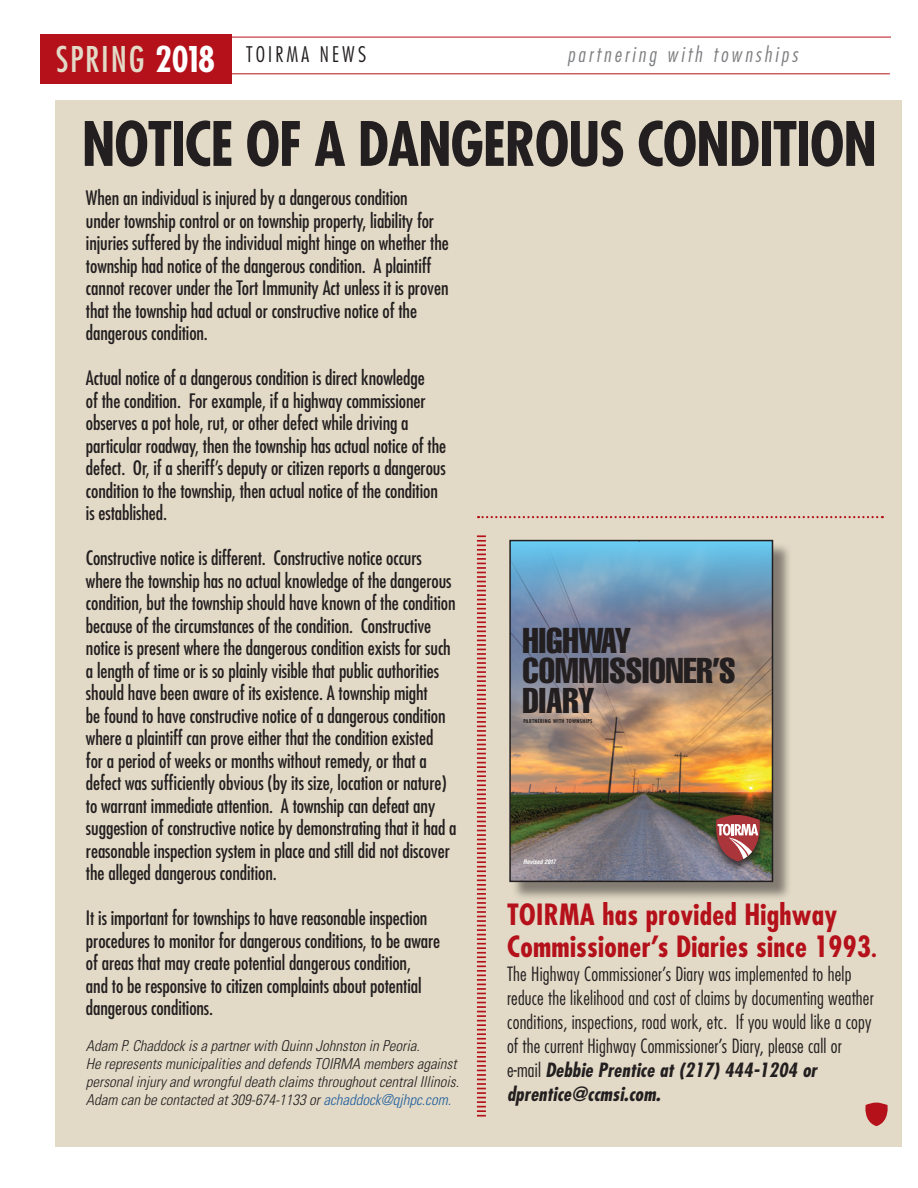
<style>
.page{position:relative;width:918px;height:1188px;background:#fff}
.page>*{position:absolute;margin:0;border:0;box-sizing:border-box;transform-origin:0 0}
.t1{font:700 condensed 59.55px "Futura";letter-spacing:-.02em;color:#231f20}
.t2{font:extra-condensed 35.25px/29.7px "Helvetica";color:#231f20}
.t3{font:condensed 34.5px "Futura";letter-spacing:.05em;color:#e2dac6}
.t4{font:700 condensed 28.5px/31.5px "Futura";letter-spacing:.01em;color:#b5111b}
.t5{font:italic 300 condensed 21px "Futura";letter-spacing:.15em;color:#7f8083}
.t6{font:300 condensed 21px "Futura";letter-spacing:.15em;color:#231f20}
.t7{font:condensed 19.35px/22.5px "Futura";letter-spacing:-.005em;color:#231f20}
.t8{font:300 condensed 19.2px/24px "Futura";letter-spacing:.01em;color:#231f20}
.t9{font:italic 300 condensed 15px/18px "Univers";color:#231f20}
.t10{font:italic 700 condensed 6px "Helvetica";color:#fff}
.t11{font:700 condensed 5.1px "Futura";letter-spacing:.065em;color:#231f20}
.s1{font-weight:700;color:#fff}
.s2{color:#215e9f}
.s3{font-size:21px}
.s4{font-weight:700;font-style:italic}
</style>
<div class="page">
<hr style="left:191px;top:37px;width:700px;height:1px;background:#b5111b">
<div style="left:40px;top:34px;width:192px;height:50px;background:#b5111b"></div>
<hr style="left:191px;top:73px;width:699px;height:1px;background:#b5111b">
<div style="left:55px;top:100px;width:846px;height:1047px;background:#e2dac6"></div>
<svg style="left:865px;top:1103px;width:23px;height:23px"></svg>
<svg style="left:477px;top:535px;width:9px;height:582px"></svg>
<div style="left:512px;top:542px;width:280px;height:359px;background:#231f20;opacity:.5"></div>
<img style="left:511px;top:615px;width:260px;height:265px">
<div style="left:711px;top:815px;width:55px;height:57px;background:#231f20;opacity:.75"></div>
<svg style="left:714px;top:815px;width:49px;height:46px;background:#9c6461"></svg>
<svg style="left:511px;top:542px;width:260px;height:73px;background:#6fa5c7"></svg>
<svg style="left:779px;top:542px;width:4px;height:3px"></svg>
<svg style="left:779px;top:885px;width:4px;height:4px"></svg>
<div style="left:509px;top:540px;width:264px;height:342px;border:1px solid #231f20"></div>
<svg style="left:478px;top:516px;width:405px;height:2px"></svg>
<p class="t3" style="left:56px;top:37px;width:160px">SPRING <span class="s1">2018</span></p>
<p class="t6" style="left:246px;top:41px;width:122px">TOIRMA NEWS</p>
<p class="t5" style="left:567px;top:41px;width:232px">partnering with townships</p>
<p class="t1" style="left:82px;top:105px;width:797px">NOTICE OF A DANGEROUS CONDITION</p>
<p class="t7" style="left:86px;top:186px;width:364px">When an individual is injured by a dangerous condition<br>under township control or on township property, liability for injuries suffered by the individual might hinge on whether the township had notice of the dangerous condition. A plaintiff cannot recover under the Tort Immunity Act unless it is proven that the township had actual or constructive notice of the dangerous condition.</p>
<p class="t7" style="left:86px;top:366px;width:362px">Actual notice of a dangerous condition is direct knowledge<br>of the condition. For example, if a highway commissioner observes a pot hole, rut, or other defect while driving a particular roadway, then the township has actual notice of the defect. Or, if a sheriff’s deputy or citizen reports a dangerous condition to the township, then actual notice of the condition is established.</p>
<p class="t7" style="left:86px;top:546px;width:372px">Constructive notice is different. Constructive notice occurs where the township has no actual knowledge of the dangerous condition, but the township should have known of the condition because of the circumstances of the condition. Constructive notice is present where the dangerous condition exists for such a length of time or is so plainly visible that public authorities should have been aware of its existence. A township might<br>be found to have constructive notice of a dangerous condition where a plaintiff can prove either that the condition existed<br>for a period of weeks or months without remedy, or that a defect was sufficiently obvious (by its size, location or nature) to warrant immediate attention. A township can defeat any suggestion of constructive notice by demonstrating that it had a reasonable inspection system in place and still did not discover the alleged dangerous condition.</p>
<p class="t7" style="left:86px;top:906px;width:356px">It is important for townships to have reasonable inspection procedures to monitor for dangerous conditions, to be aware of areas that may create potential dangerous condition,<br>and to be responsive to citizen complaints about potential dangerous conditions.</p>
<p class="t9" style="left:86px;top:1037px;width:375px">Adam P. Chaddock is a partner with Quinn Johnston in Peoria.<br>He represents municipalities and defends TOIRMA members against personal injury and wrongful death claims throughout central Illinois.<br>Adam can be contacted at 309-674-1133 or <span class="s2">achaddock@qjhpc.com.</span></p>
<p class="t2" style="left:522px;top:625px;width:214px">HIGHWAY<br>COMMISSIONER’S<br>DIARY</p>
<p class="t11" style="left:523px;top:718px;width:71px">PARTNERING WITH TOWNSHIPS</p>
<p class="t10" style="left:523px;top:858px;width:34px">Revised 2017</p>
<p class="t4" style="left:507px;top:899px;width:371px">TOIRMA has provided Highway<br>Commissioner’s Diaries since 1993<span class="s3">.</span></p>
<p class="t8" style="left:507px;top:961px;width:368px">The Highway Commissioner’s Diary was implemented to help reduce the likelihood and cost of claims by documenting weather conditions, inspections, road work, etc. If you would like a copy of the current Highway Commissioner’s Diary, please call or e-mail <span class="s4">Debbie Prentice at (217) 444-1204 or dprentice@ccmsi.com.</span></p>
</div>
